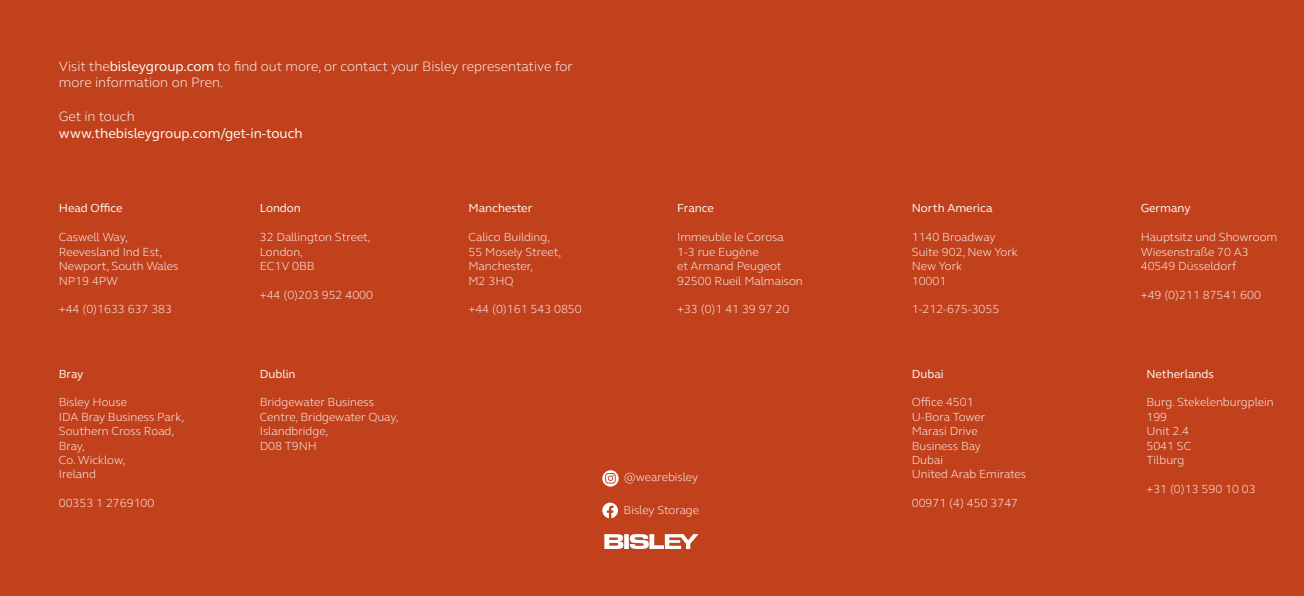
<style>
.page{position:relative;width:1304px;height:596px;background:#fff}
.page>*{position:absolute;margin:0;border:0;box-sizing:border-box;transform-origin:0 0}
.t1{font:300 14px/16.8px "FS Elliot Pro";color:#fff}
.t2{font:14px "FS Elliot Pro";color:#fff}
.t3{font:300 12px/14.4px "FS Elliot Pro";color:#fff}
.t4{font:12px "FS Elliot Pro";color:#fff}
.s1{font-weight:400}
</style>
<div class="page">
<div style="left:0;top:0;width:1304px;height:595px;background:#c2411d"></div>
<svg style="left:604px;top:534px;width:94px;height:15px"></svg>
<svg style="left:602px;top:502px;width:16px;height:16px"></svg>
<svg style="left:602px;top:470px;width:17px;height:16px"></svg>
<p class="t1" style="left:59px;top:57px;width:515px">Visit the<span class="s1">bisleygroup.com</span> to find out more, or contact your Bisley representative for more information on Pren.</p>
<p class="t1" style="left:59px;top:107px;width:77px">Get in touch</p>
<p class="t2" style="left:59px;top:124px;width:245px">www.thebisleygroup.com/get-in-touch</p>
<p class="t4" style="left:59px;top:200px;width:65px">Head Office</p>
<p class="t3" style="left:59px;top:229px;width:121px">Caswell Way,<br>Reevesland Ind Est,<br>Newport, South Wales<br>NP19 4PW</p>
<p class="t3" style="left:59px;top:301px;width:115px">+44 (0)1633 637 383</p>
<p class="t4" style="left:59px;top:365px;width:26px">Bray</p>
<p class="t3" style="left:59px;top:394px;width:127px">Bisley House<br>IDA Bray Business Park,<br>Southern Cross Road,<br>Bray,<br>Co. Wicklow,<br>Ireland</p>
<p class="t3" style="left:59px;top:495px;width:97px">00353 1 2769100</p>
<p class="t4" style="left:260px;top:200px;width:43px">London</p>
<p class="t3" style="left:260px;top:229px;width:113px">32 Dallington Street,<br>London,<br>EC1V 0BB</p>
<p class="t3" style="left:260px;top:287px;width:115px">+44 (0)203 952 4000</p>
<p class="t4" style="left:260px;top:365px;width:37px">Dublin</p>
<p class="t3" style="left:260px;top:394px;width:140px">Bridgewater Business<br>Centre, Bridgewater Quay,<br>Islandbridge,<br>D08 T9NH</p>
<p class="t4" style="left:468px;top:200px;width:65px">Manchester</p>
<p class="t3" style="left:468px;top:229px;width:94px">Calico Building,<br>55 Mosely Street,<br>Manchester,<br>M2 3HQ</p>
<p class="t3" style="left:468px;top:301px;width:115px">+44 (0)161 543 0850</p>
<p class="t4" style="left:677px;top:200px;width:38px">France</p>
<p class="t3" style="left:677px;top:229px;width:127px">Immeuble le Corosa<br>1-3 rue Eugène<br>et Armand Peugeot<br>92500 Rueil Malmaison</p>
<p class="t3" style="left:677px;top:301px;width:114px">+33 (0)1 41 39 97 20</p>
<p class="t3" style="left:624px;top:469px;width:76px">@wearebisley</p>
<p class="t3" style="left:624px;top:502px;width:77px">Bisley Storage</p>
<p class="t4" style="left:912px;top:200px;width:82px">North America</p>
<p class="t3" style="left:912px;top:229px;width:108px">1140 Broadway<br>Suite 902, New York<br>New York<br>10001</p>
<p class="t3" style="left:912px;top:301px;width:89px">1-212-675-3055</p>
<p class="t4" style="left:912px;top:365px;width:33px">Dubai</p>
<p class="t3" style="left:912px;top:394px;width:116px">Office 4501<br>U-Bora Tower<br>Marasi Drive<br>Business Bay<br>Dubai<br>United Arab Emirates</p>
<p class="t3" style="left:912px;top:495px;width:108px">00971 (4) 450 3747</p>
<p class="t4" style="left:1141px;top:200px;width:51px">Germany</p>
<p class="t3" style="left:1141px;top:229px;width:138px">Hauptsitz und Showroom<br>Wiesenstraße 70 A3<br>40549 Düsseldorf</p>
<p class="t3" style="left:1141px;top:287px;width:122px">+49 (0)211 87541 600</p>
<p class="t4" style="left:1146px;top:365px;width:69px">Netherlands</p>
<p class="t3" style="left:1146px;top:394px;width:129px">Burg. Stekelenburgplein<br>199<br>Unit 2.4<br>5041 SC<br>Tilburg</p>
<p class="t3" style="left:1146px;top:481px;width:111px">+31 (0)13 590 10 03</p>
</div>
